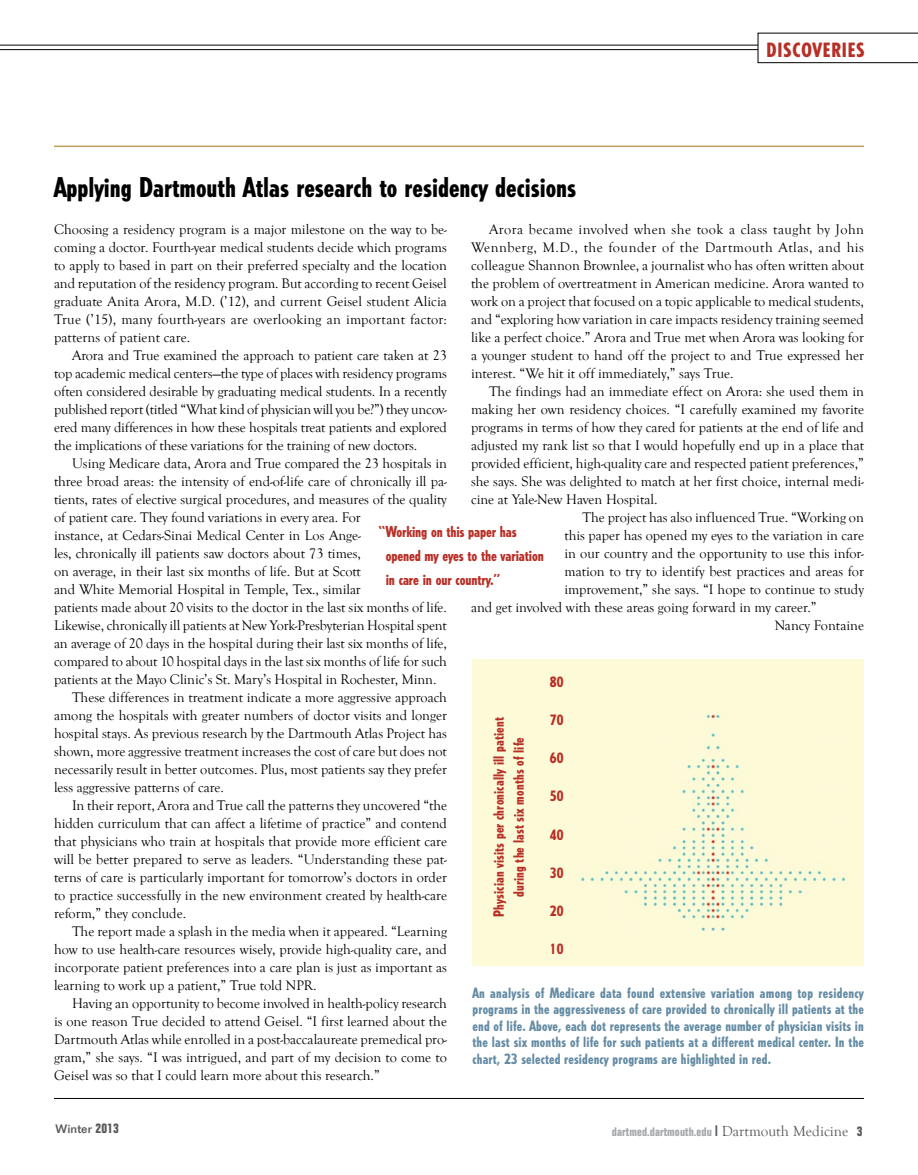
<style>
.page{position:relative;width:918px;height:1175px;background:#fff}
.page>*{position:absolute;margin:0;border:0;box-sizing:border-box;transform-origin:0 0}
.VS_Head{font:800 condensed 27px "Tempo";color:#000}
.t1{font:800 condensed 19.5px "Tempo";letter-spacing:.05em;color:#b72f26}
.Squib_Head{font:800 condensed 15px/24px "Tempo";letter-spacing:-.01em;color:#b72f26}
.Text{font:14.25px/18px "Goudy Old Style T";letter-spacing:-.005em;color:#000;text-align:justify}
.t2{font:800 condensed 14.1px/16.5px "Tempo";letter-spacing:.01em;color:#658ca4;text-align:justify}
.t3{font:800 condensed 14.1px "Tempo";letter-spacing:.01em;color:#b72f26}
.t4{font:700 condensed 13.5px "Folio";color:#58595b}
.t5{font:700 condensed 12px "Folio";letter-spacing:.01em;color:#a7a9ac}
.t6{font:500 12px "Folio";letter-spacing:.01em;color:#58595b}
.s1{font-size:15px;color:#58595b}
.s2{font-family:"Goudy Old Style T";font-weight:400;font-stretch:normal;font-size:15px;color:#58595b}
.s3{font-size:13.5px;color:#58595b}
</style>
<div class="page">
<div style="left:472px;top:658px;width:392px;height:307px;background:#fdfad7"></div>
<hr style="left:0;top:45px;width:918px;height:1px;background:#000">
<hr style="left:0;top:49px;width:918px;height:1px;background:#000">
<svg style="left:758px;top:33px;width:160px;height:30px"></svg>
<hr style="left:54px;top:1098px;width:810px;height:1px;background:#000">
<hr style="left:54px;top:146px;width:810px;height:1px;background:#bd9e5e">
<img style="left:580px;top:714px;width:266px;height:217px">
<p class="t1" style="left:766px;top:38px;width:99px">DISCOVERIES</p>
<p class="VS_Head" style="left:54px;top:170px;width:524px">Applying Dartmouth Atlas research to residency decisions</p>
<p class="Text" style="left:54px;top:221px;width:395px">Choosing a residency program is a major milestone on the way to be&shy;coming a doctor. Fourth-year medical students decide which programs to apply to based in part on their preferred specialty and the location and reputation of the residency program. But according to recent Geisel graduate Anita Arora, M.D. (’12), and current Geisel student Alicia True (’15), many fourth-years are overlooking an important factor: patterns of patient care.</p>
<p class="Text" style="left:54px;top:347px;width:395px;text-indent:18px">Arora and True examined the approach to patient care taken at 23 top academic medical centers—the type of places with residency programs often considered desirable by graduating medical students. In a recently published report (titled “What kind of physician will you be?”) they uncov&shy;ered many differences in how these hospitals treat patients and explored the implications of these variations for the training of new doctors.</p>
<p class="Text" style="left:54px;top:455px;width:395px;text-align:left;text-indent:18px">Using Medicare data, Arora and True compared the 23 hospitals in three broad areas: the intensity of end-of-life care of chronically ill pa&shy;tients, rates of elective surgical procedures, and measures of the quality of patient care. They found variations in every area. For<br>instance, at Cedars-Sinai Medical Center in Los Ange-<br>les, chronically ill patients saw doctors about 73 times,<br>on average, in their last six months of life. But at Scott<br>and White Memorial Hospital in Temple, Tex., similar<br>patients made about 20 visits to the doctor in the last six months of life.<br>Likewise, chronically ill patients at New York-Presbyterian Hospital spent an average of 20 days in the hospital during their last six months of life, compared to about 10 hospital days in the last six months of life for such patients at the Mayo Clinic’s St. Mary’s Hospital in Rochester, Minn.</p>
<p class="Text" style="left:54px;top:689px;width:395px;text-indent:18px">These differences in treatment indicate a more aggressive approach among the hospitals with greater numbers of doctor visits and longer hospital stays. As previous research by the Dartmouth Atlas Project has shown, more aggressive treatment increases the cost of care but does not necessarily result in better outcomes. Plus, most patients say they prefer less aggressive patterns of care.</p>
<p class="Text" style="left:54px;top:797px;width:395px;text-indent:18px">In their report, Arora and True call the patterns they uncovered “the hidden curriculum that can affect a lifetime of practice” and contend that physicians who train at hospitals that provide more efficient care will be better prepared to serve as leaders. “Understanding these pat&shy;terns of care is particularly important for tomorrow’s doctors in order to practice successfully in the new environment created by health-care reform,” they conclude.</p>
<p class="Text" style="left:54px;top:923px;width:395px;text-indent:18px">The report made a splash in the media when it appeared. “Learning how to use health-care resources wisely, provide high-quality care, and incorporate patient preferences into a care plan is just as important as learning to work up a patient,” True told NPR.</p>
<p class="Text" style="left:54px;top:995px;width:395px;text-indent:18px">Having an opportunity to become involved in health-policy research is one reason True decided to attend Geisel. “I first learned about the Dartmouth Atlas while enrolled in a post-baccalaureate premedical pro&shy;gram,” she says. “I was intrigued, and part of my decision to come to Geisel was so that I could learn more about this research.”</p>
<p class="Text" style="left:471px;top:221px;width:395px;text-indent:18px">Arora became involved when she took a class taught by John Wennberg, M.D., the founder of the Dartmouth Atlas, and his colleague Shannon Brownlee, a journalist who has often written about the problem of overtreatment in American medicine. Arora wanted to work on a project that focused on a topic applicable to medical students, and “exploring how variation in care impacts residency training seemed like a perfect choice.” Arora and True met when Arora was looking for a younger student to hand off the project to and True expressed her interest. “We hit it off immediately,” says True.</p>
<p class="Text" style="left:471px;top:383px;width:395px;text-indent:18px">The findings had an immediate effect on Arora: she used them in making her own residency choices. “I carefully examined my favorite programs in terms of how they cared for patients at the end of life and adjusted my rank list so that I would hopefully end up in a place that provided efficient, high-quality care and respected patient preferences,” she says. She was delighted to match at her first choice, internal medi&shy;cine at Yale-New Haven Hospital.</p>
<p class="Text" style="left:582px;top:509px;width:283px">The project has also influenced True. “Working on</p>
<p class="Text" style="left:564px;top:527px;width:301px">this paper has opened my eyes to the variation in care</p>
<p class="Text" style="left:564px;top:545px;width:301px">in our country and the opportunity to use this infor-</p>
<p class="Text" style="left:564px;top:563px;width:301px">mation to try to identify best practices and areas for</p>
<p class="Text" style="left:564px;top:581px;width:301px">improvement,” she says. “I hope to continue to study</p>
<p class="Text" style="left:471px;top:599px;width:347px">and get involved with these areas going forward in my career.”</p>
<p class="Text" style="left:775px;top:617px;width:91px">Nancy Fontaine</p>
<p class="Squib_Head" style="left:386px;top:519px;width:160px;text-indent:-7px">“Working on this paper has opened my eyes to the variation in care in our country.”</p>
<p class="t3" style="left:550px;top:673px;width:15px">80</p>
<p class="t3" style="left:550px;top:711px;width:15px">70</p>
<p class="t3" style="left:550px;top:749px;width:15px">60</p>
<p class="t3" style="left:550px;top:787px;width:15px">50</p>
<p class="t3" style="left:550px;top:825px;width:15px">40</p>
<p class="t3" style="left:550px;top:863px;width:15px">30</p>
<p class="t3" style="left:550px;top:901px;width:15px">20</p>
<p class="t3" style="left:550px;top:939px;width:15px">10</p>
<p class="t3" style="left:490px;top:917px;width:201px;rotate:-90deg">Physician visits per chronically ill patient</p>
<p class="t3" style="left:510px;top:897px;width:161px;rotate:-90deg">during the last six months of life</p>
<p class="t2" style="left:472px;top:984px;width:393px">An analysis of Medicare data found extensive variation among top residency programs in the aggressiveness of care provided to chronically ill patients at the end of life. Above, each dot represents the average number of physician visits in the last six months of life for such patients at a different medical center. In the chart, 23 selected residency programs are highlighted in red.</p>
<p class="t4" style="left:96px;top:1120px;width:25px">2013</p>
<p class="t6" style="left:56px;top:1121px;width:38px">Winter</p>
<p class="t5" style="left:612px;top:1125px;width:252px">dartmed.dartmouth.edu <span class="s1">|</span> <span class="s2">Dartmouth Medicine</span> <span class="s3">3</span></p>
</div>
